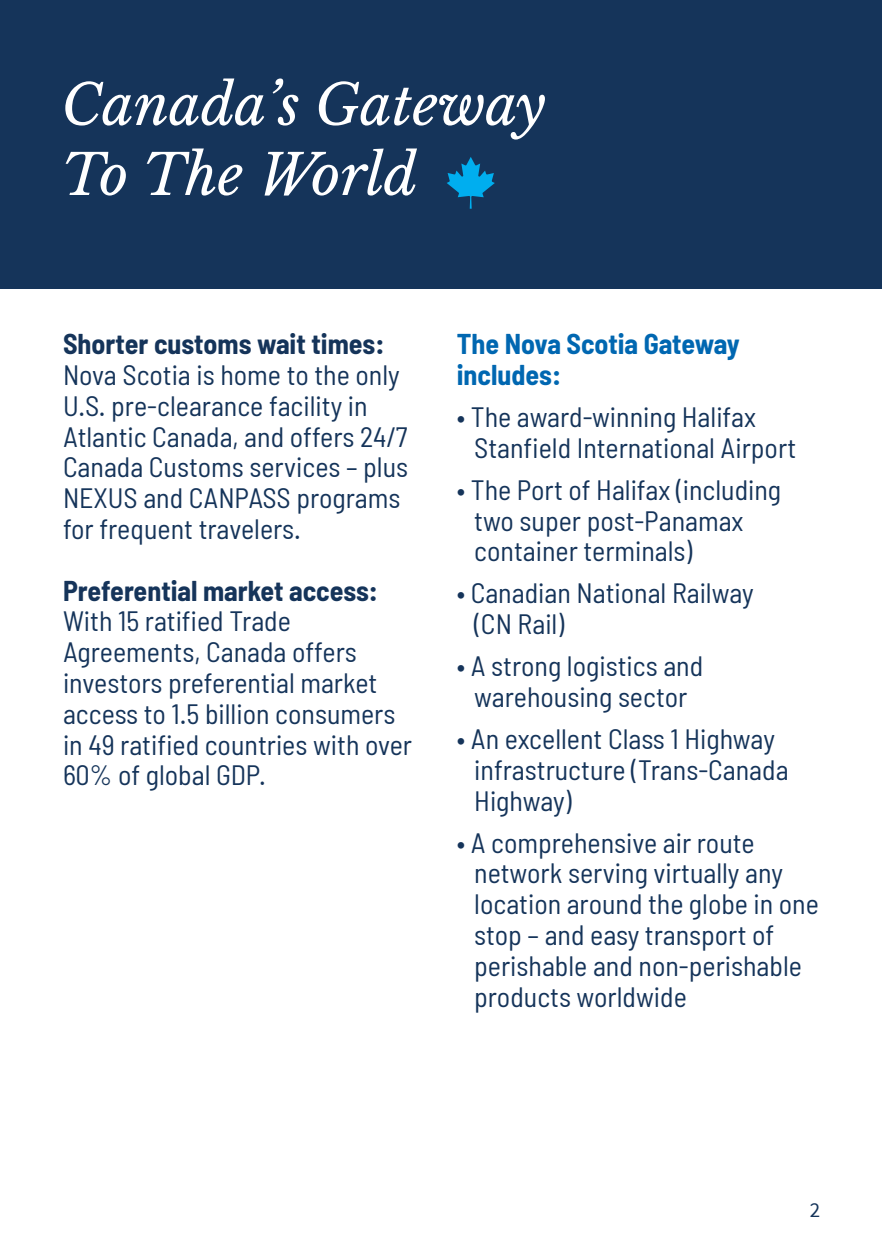
<style>
.page{position:relative;width:882px;height:1260px;background:#fff}
.page>*{position:absolute;margin:0;border:0;box-sizing:border-box;transform-origin:0 0}
.t1{font:italic 56px/70px "Libre Baskerville";color:#fff}
.t2{font:semi-condensed 28px/30.8px "Barlow";color:#15345a}
.t3{font:700 semi-condensed 28px "Barlow";color:#15345a}
.t4{font:700 semi-condensed 28px/30.8px "Barlow";color:#0067b1}
.t5{font:21px "Source Sans Pro";color:#15345a}
</style>
<div class="page">
<div style="left:0;top:0;width:882px;height:288px;background:#15345a"></div>
<svg style="left:447px;top:157px;width:48px;height:52px"></svg>
<h1 class="t1" style="left:61px;top:70px;width:486px">Canada’s Gateway<br>To The World</h1>
<p class="t3" style="left:63px;top:327px;width:323px">Shorter customs wait times:</p>
<p class="t2" style="left:63px;top:359px;width:347px">Nova Scotia is home to the only<br>U.S. pre-clearance facility in<br>Atlantic Canada, and offers 24/7<br>Canada Customs services – plus<br>NEXUS and CANPASS programs for frequent travelers.</p>
<p class="t3" style="left:63px;top:573px;width:316px">Preferential market access:</p>
<p class="t2" style="left:63px;top:605px;width:351px">With 15 ratified Trade<br>Agreements, Canada offers investors preferential market access to 1.5 billion consumers in 49 ratified countries with over<br>60% of global GDP.</p>
<p class="t4" style="left:457px;top:328px;width:285px">The Nova Scotia Gateway includes:</p>
<p class="t2" style="left:474px;top:401px;width:324px;text-indent:-18px">• The award-winning Halifax<br>Stanfield International Airport</p>
<p class="t2" style="left:474px;top:474px;width:308px;text-indent:-18px">• The Port of Halifax (including two super post-Panamax container terminals)</p>
<p class="t2" style="left:474px;top:577px;width:281px;text-indent:-18px">• Canadian National Railway (CN Rail)</p>
<p class="t2" style="left:457px;top:650px;width:248px;text-align:center">• A strong logistics and warehousing sector</p>
<p class="t2" style="left:474px;top:723px;width:316px;text-indent:-18px">• An excellent Class 1 Highway infrastructure (Trans-Canada<br>Highway)</p>
<p class="t2" style="left:474px;top:826px;width:346px;text-indent:-18px">• A comprehensive air route network serving virtually any location around the globe in one stop – and easy transport of perishable and non-perishable products worldwide</p>
<p class="t5" style="left:810px;top:1197px;width:12px">2</p>
</div>
